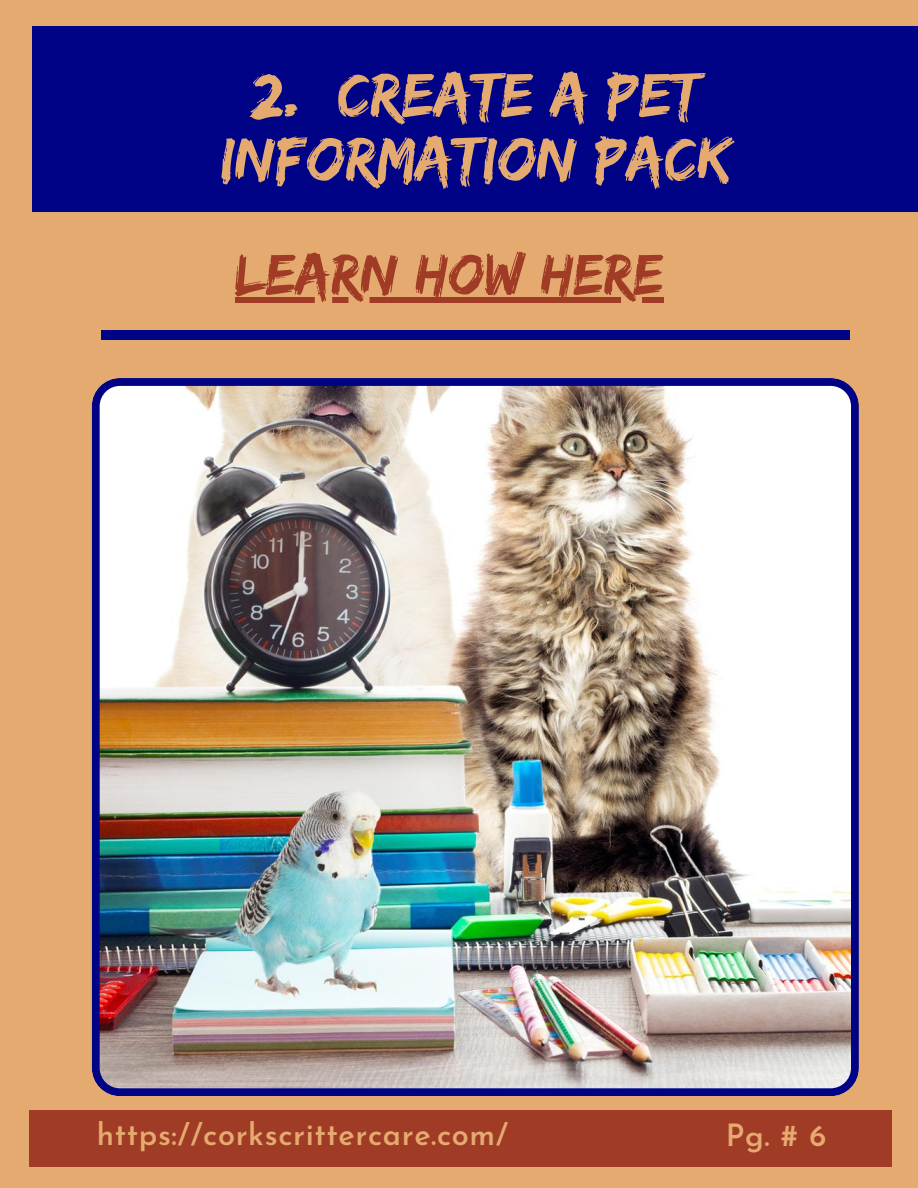
<style>
.page{position:relative;width:918px;height:1188px;background:#e5aa70}
.page>*{position:absolute;margin:0;border:0;box-sizing:border-box;transform-origin:0 0}
.t1{font:64.5px/64.2px "Edo";color:#e5aa70;text-align:center}
.t2{font:60px "Edo";color:#a03c26}
.t3{font:600 30.6px "Josefin Sans";letter-spacing:.02em;color:#e5aa70}
</style>
<div class="page">
<div style="left:32px;top:26px;width:886px;height:186px;background:#000386"></div>
<div style="left:101px;top:331px;width:749px;height:9px;background:#000386"></div>
<div style="left:29px;top:1110px;width:863px;height:57px;background:#a03c26"></div>
<img style="left:92px;top:378px;width:767px;height:718px">
<div style="left:235px;top:297px;width:428px;height:6px;background:#a03c26"></div>
<h1 class="t1" style="left:220px;top:61px;width:513px">2. CREATE A PET<br>INFORMATION PACK</h1>
<h2 class="t2" style="left:235px;top:240px;width:430px">LEARN HOW HERE</h2>
<p class="t3" style="left:97px;top:1122px;width:413px">https://corkscrittercare.com/</p>
<p class="t3" style="left:726px;top:1123px;width:102px">Pg. # 6</p>
</div>
